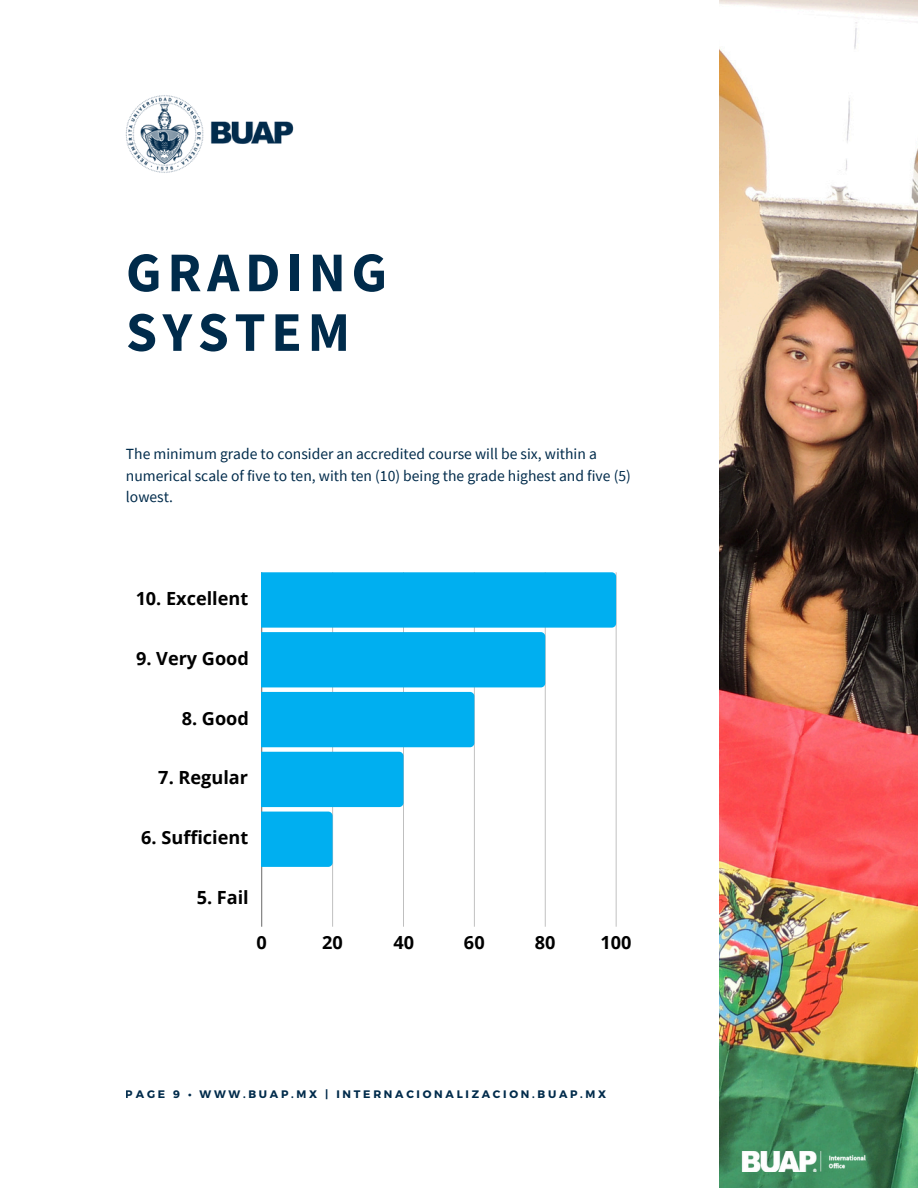
<style>
.page{position:relative;width:918px;height:1188px;background:#fff}
.page>*{position:absolute;margin:0;border:0;box-sizing:border-box;transform-origin:0 0}
.t1{font:700 55.95px/59.7px "Source Sans Pro";letter-spacing:.1em;color:#002b4b}
.t2{font:700 18.15px "Open Sans";color:#000}
.t3{font:15.6px/21.3px "Source Sans Pro";color:#002b4b}
.t4{font:700 10.95px "Montserrat";letter-spacing:.25em;color:#002b4b}
</style>
<div class="page">
<img style="left:720px;top:0;width:198px;height:1188px">
<img style="left:126px;top:95px;width:168px;height:78px">
<hr style="left:262px;top:572px;width:1px;height:355px;background:#ddd">
<hr style="left:332px;top:572px;width:1px;height:355px;background:#c6c6c6">
<hr style="left:403px;top:572px;width:1px;height:355px;background:#bfbfbf">
<hr style="left:474px;top:572px;width:1px;height:355px;background:#c7c7c7">
<hr style="left:545px;top:572px;width:1px;height:355px;background:#cfcfcf">
<hr style="left:616px;top:572px;width:1px;height:355px;background:#000;opacity:.25">
<svg style="left:262px;top:572px;width:354px;height:295px"></svg>
<img style="left:740px;top:1152px;width:158px;height:20px">
<h1 class="t1" style="left:126px;top:241px;width:263px">GRADING<br>SYSTEM</h1>
<p class="t3" style="left:126px;top:443px;width:506px">The minimum grade to consider an accredited course will be six, within a numerical scale of five to ten, with ten (10) being the grade highest and five (5) lowest.</p>
<p class="t2" style="left:136px;top:586px;width:114px">10. Excellent</p>
<p class="t2" style="left:136px;top:645px;width:114px">9. Very Good</p>
<p class="t2" style="left:182px;top:705px;width:69px">8. Good</p>
<p class="t2" style="left:158px;top:765px;width:91px">7. Regular</p>
<p class="t2" style="left:141px;top:825px;width:44px">6. Su</p>
<p class="t2" style="left:203px;top:825px;width:47px">cient</p>
<p class="t2" style="left:197px;top:885px;width:54px">5. Fail</p>
<p class="t2" style="left:257px;top:930px;width:12px">0</p>
<p class="t2" style="left:322px;top:930px;width:22px">20</p>
<p class="t2" style="left:393px;top:930px;width:22px">40</p>
<p class="t2" style="left:464px;top:930px;width:22px">60</p>
<p class="t2" style="left:535px;top:930px;width:22px">80</p>
<p class="t2" style="left:601px;top:930px;width:33px">100</p>
<p class="t4" style="left:126px;top:1087px;width:482px">PAGE 9 • WWW.BUAP.MX | INTERNACIONALIZACION.BUAP.MX</p>
</div>
